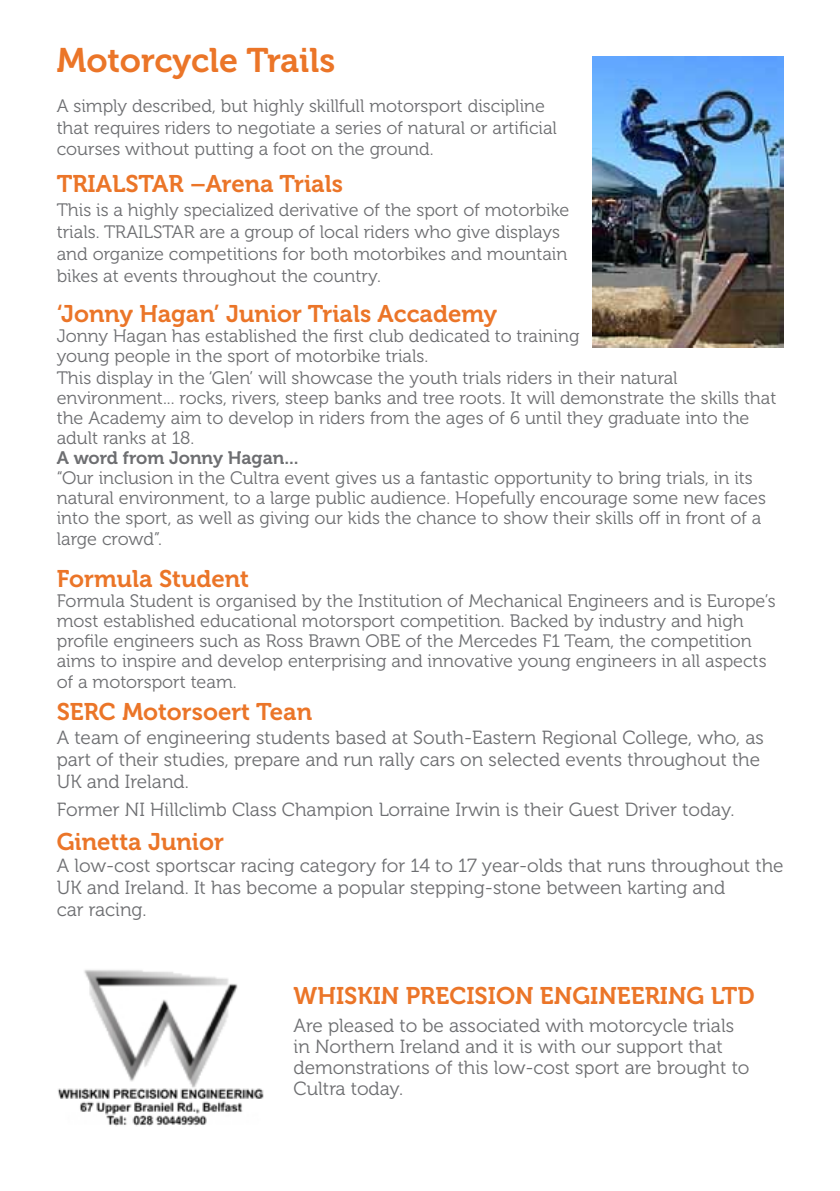
<style>
.page{position:relative;width:840px;height:1191px;background:#fff}
.page>*{position:absolute;margin:0;border:0;box-sizing:border-box;transform-origin:0 0}
.t1{font:34px "Museo 700";color:#eb7528}
.t2{font:24px "Museo 700";color:#eb7528}
.t3{font:19px/22px "Museo 300";color:#6d6e71}
.t4{font:18px/20px "Museo 300";color:#6d6e71}
.t5{font:18px "Museo 700";color:#6d6e71}
</style>
<div class="page">
<img style="left:592px;top:57px;width:190px;height:291px">
<img style="left:58px;top:970px;width:206px;height:156px">
<h1 class="t1" style="left:57px;top:41px;width:280px">Motorcycle Trails</h1>
<p class="t4" style="left:57px;top:95px;width:501px;line-height:21.6px">A simply described, but highly skillfull motorsport discipline that requires riders to negotiate a series of natural or artificial courses without putting a foot on the ground.</p>
<h2 class="t2" style="left:57px;top:170px;width:287px">TRIALSTAR –Arena Trials</h2>
<p class="t4" style="left:57px;top:199px;width:514px;line-height:22px">This is a highly specialized derivative of the sport of motorbike trials. TRAILSTAR are a group of local riders who give displays and organize competitions for both motorbikes and mountain bikes at events throughout the country.</p>
<h2 class="t2" style="left:57px;top:300px;width:441px">‘Jonny Hagan’ Junior Trials Accademy</h2>
<p class="t4" style="left:57px;top:326px;width:524px">Jonny Hagan has established the first club dedicated to training young people in the sport of motorbike trials.</p>
<p class="t4" style="left:57px;top:368px;width:720px">This display in the ‘Glen’ will showcase the youth trials riders in their natural environment... rocks, rivers, steep banks and tree roots. It will demonstrate the skills that the Academy aim to develop in riders from the ages of 6 until they graduate into the adult ranks at 18.</p>
<p class="t5" style="left:57px;top:448px;width:243px">A word from Jonny Hagan...</p>
<p class="t4" style="left:57px;top:468px;width:710px">“Our inclusion in the Cultra event gives us a fantastic opportunity to bring trials, in its natural environment, to a large public audience. Hopefully encourage some new faces into the sport, as well as giving our kids the chance to show their skills off in front of a large crowd”.</p>
<h2 class="t2" style="left:57px;top:565px;width:194px">Formula Student</h2>
<p class="t4" style="left:57px;top:591px;width:720px">Formula Student is organised by the Institution of Mechanical Engineers and is Europe’s most established educational motorsport competition. Backed by industry and high profile engineers such as Ross Brawn OBE of the Mercedes F1 Team, the competition aims to inspire and develop enterprising and innovative young engineers in all aspects of a motorsport team.</p>
<h2 class="t2" style="left:57px;top:698px;width:257px">SERC Motorsoert Tean</h2>
<p class="t3" style="left:57px;top:727px;width:708px">A team of engineering students based at South-Eastern Regional College, who, as part of their studies, prepare and run rally cars on selected events throughout the<br>UK and Ireland.</p>
<p class="t3" style="left:57px;top:799px;width:678px">Former NI Hillclimb Class Champion Lorraine Irwin is their Guest Driver today.</p>
<h2 class="t2" style="left:57px;top:828px;width:168px">Ginetta Junior</h2>
<p class="t3" style="left:57px;top:855px;width:728px">A low-cost sportscar racing category for 14 to 17 year-olds that runs throughout the<br>UK and Ireland. It has become a popular stepping-stone between karting and<br>car racing.</p>
<h2 class="t2" style="left:293px;top:982px;width:462px">WHISKIN PRECISION ENGINEERING LTD</h2>
<p class="t3" style="left:293px;top:1015px;width:457px;line-height:21px">Are pleased to be associated with motorcycle trials in Northern Ireland and it is with our support that demonstrations of this low-cost sport are brought to Cultra today.</p>
</div>
